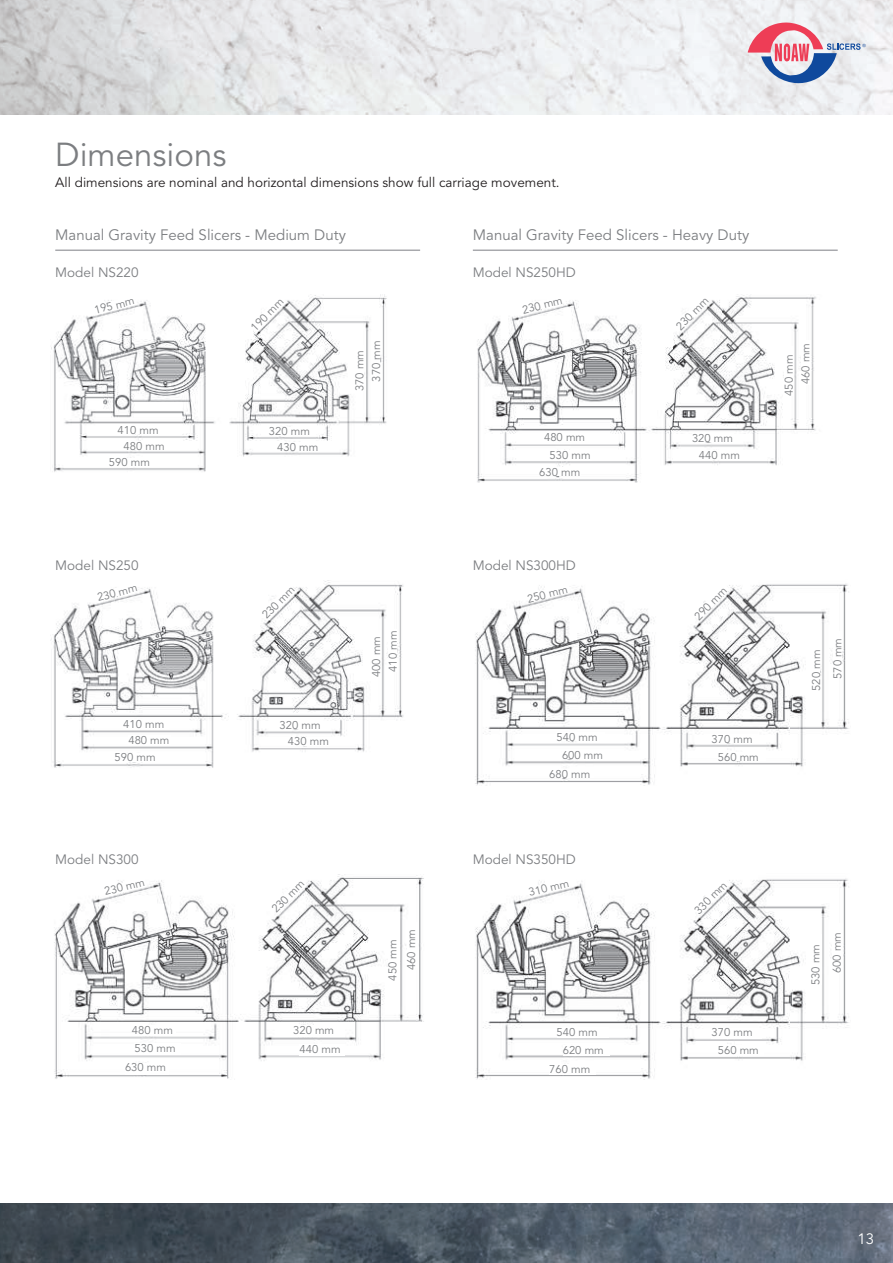
<style>
.page{position:relative;width:893px;height:1263px;background:#fff}
.page>*{position:absolute;margin:0;border:0;box-sizing:border-box;transform-origin:0 0}
.t1{font:33px "Avenir";color:#7c7e81}
.t2{font:15px "Avenir";color:#7c7e81}
.t3{font:15px "Avenir";color:#fff}
.t4{font:13.5px "Avenir";color:#231f20}
.t5{font:13.5px "Avenir";color:#7c7e81}
.t6{font:11.25px/21.3px "Avenir";color:#7c7e81}
</style>
<div class="page">
<img style="left:0;top:1203px;width:893px;height:60px">
<img style="left:0;top:0;width:893px;height:115px">
<svg style="left:748px;top:23px;width:118px;height:60px"></svg>
<img style="left:477px;top:295px;width:339px;height:188px">
<svg style="left:521px;top:295px;width:45px;height:19px"></svg>
<div style="left:801px;top:340px;width:10px;height:44px;background:#fff"></div>
<div style="left:784px;top:347px;width:10px;height:49px;background:#fff"></div>
<svg style="left:675px;top:295px;width:35px;height:36px"></svg>
<div style="left:699px;top:450px;width:44px;height:10px;background:#fff"></div>
<div style="left:692px;top:434px;width:42px;height:8px;background:#fff"></div>
<div style="left:544px;top:433px;width:44px;height:8px;background:#fff"></div>
<div style="left:550px;top:450px;width:42px;height:10px;background:#fff"></div>
<div style="left:539px;top:468px;width:42px;height:8px;background:#fff"></div>
<img style="left:54px;top:874px;width:370px;height:205px">
<svg style="left:104px;top:877px;width:43px;height:20px"></svg>
<div style="left:406px;top:922px;width:11px;height:48px;background:#fff"></div>
<div style="left:388px;top:932px;width:11px;height:49px;background:#fff"></div>
<svg style="left:270px;top:877px;width:37px;height:37px"></svg>
<div style="left:300px;top:1044px;width:45px;height:11px;background:#fff"></div>
<div style="left:293px;top:1026px;width:44px;height:11px;background:#fff"></div>
<div style="left:132px;top:1025px;width:43px;height:11px;background:#fff"></div>
<div style="left:135px;top:1043px;width:46px;height:12px;background:#fff"></div>
<div style="left:125px;top:1063px;width:44px;height:11px;background:#fff"></div>
<img style="left:51px;top:581px;width:353px;height:187px">
<svg style="left:96px;top:582px;width:42px;height:19px"></svg>
<svg style="left:261px;top:584px;width:36px;height:36px"></svg>
<div style="left:115px;top:753px;width:45px;height:8px;background:#fff"></div>
<div style="left:128px;top:735px;width:43px;height:10px;background:#fff"></div>
<div style="left:123px;top:719px;width:46px;height:10px;background:#fff"></div>
<div style="left:280px;top:720px;width:42px;height:9px;background:#fff"></div>
<div style="left:288px;top:737px;width:41px;height:8px;background:#fff"></div>
<div style="left:371px;top:634px;width:9px;height:43px;background:#fff"></div>
<div style="left:388px;top:630px;width:9px;height:42px;background:#fff"></div>
<img style="left:51px;top:294px;width:336px;height:178px">
<svg style="left:93px;top:295px;width:44px;height:20px"></svg>
<svg style="left:250px;top:295px;width:37px;height:38px"></svg>
<div style="left:109px;top:458px;width:45px;height:8px;background:#fff"></div>
<div style="left:124px;top:441px;width:41px;height:9px;background:#fff"></div>
<div style="left:118px;top:426px;width:42px;height:8px;background:#fff"></div>
<div style="left:269px;top:427px;width:43px;height:8px;background:#fff"></div>
<div style="left:277px;top:442px;width:42px;height:9px;background:#fff"></div>
<div style="left:355px;top:345px;width:9px;height:46px;background:#fff"></div>
<div style="left:372px;top:338px;width:8px;height:43px;background:#fff"></div>
<img style="left:475px;top:583px;width:374px;height:202px">
<div style="left:549px;top:769px;width:45px;height:9px;background:#fff"></div>
<div style="left:562px;top:750px;width:49px;height:9px;background:#fff"></div>
<div style="left:556px;top:733px;width:49px;height:8px;background:#fff"></div>
<div style="left:718px;top:752px;width:47px;height:9px;background:#fff"></div>
<div style="left:712px;top:734px;width:47px;height:9px;background:#fff"></div>
<div style="left:811px;top:644px;width:9px;height:47px;background:#fff"></div>
<div style="left:833px;top:631px;width:8px;height:48px;background:#fff"></div>
<svg style="left:693px;top:583px;width:37px;height:38px"></svg>
<svg style="left:526px;top:584px;width:44px;height:19px"></svg>
<img style="left:475px;top:878px;width:374px;height:201px">
<div style="left:549px;top:1064px;width:47px;height:10px;background:#fff"></div>
<div style="left:563px;top:1045px;width:47px;height:10px;background:#fff"></div>
<div style="left:556px;top:1027px;width:52px;height:10px;background:#fff"></div>
<div style="left:718px;top:1046px;width:46px;height:10px;background:#fff"></div>
<div style="left:712px;top:1028px;width:50px;height:10px;background:#fff"></div>
<div style="left:811px;top:934px;width:10px;height:51px;background:#fff"></div>
<div style="left:832px;top:923px;width:11px;height:50px;background:#fff"></div>
<svg style="left:693px;top:878px;width:37px;height:38px"></svg>
<svg style="left:528px;top:878px;width:49px;height:19px"></svg>
<hr style="left:473px;top:249px;width:365px;height:2px;background:#a8a9ad">
<hr style="left:55px;top:249px;width:365px;height:2px;background:#a8a9ad">
<h1 class="t1" style="left:55px;top:140px;width:173px">Dimensions</h1>
<p class="t4" style="left:55px;top:176px;width:506px">All dimensions are nominal and horizontal dimensions show full carriage movement.</p>
<h2 class="t2" style="left:55px;top:228px;width:292px">Manual Gravity Feed Slicers - Medium Duty</h2>
<p class="t5" style="left:55px;top:266px;width:85px">Model NS220</p>
<p class="t6" style="left:92px;top:301px;width:43px;rotate:-14deg">195 mm</p>
<p class="t6" style="left:246px;top:323px;width:43px;rotate:-46deg">190 mm</p>
<p class="t6" style="left:353px;top:381px;width:43px;line-height:16.5px;text-indent:-10px;rotate:-90deg">370 mm<br>370 mm</p>
<p class="t6" style="left:118px;top:421px;width:43px">410 mm</p>
<p class="t6" style="left:277px;top:425px;width:43px;line-height:15.6px;text-indent:-8px">320 mm<br>430 mm</p>
<p class="t6" style="left:124px;top:436px;width:43px">480 mm</p>
<p class="t6" style="left:109px;top:453px;width:43px">590 mm</p>
<h2 class="t2" style="left:473px;top:228px;width:278px">Manual Gravity Feed Slicers - Heavy Duty</h2>
<p class="t5" style="left:473px;top:266px;width:105px">Model NS250HD</p>
<p class="t6" style="left:520px;top:301px;width:43px;rotate:-14deg">230 mm</p>
<p class="t6" style="left:671px;top:321px;width:43px;rotate:-46deg">230 mm</p>
<p class="t6" style="left:544px;top:428px;width:43px">480 mm</p>
<p class="t6" style="left:692px;top:429px;width:43px">320 mm</p>
<p class="t6" style="left:539px;top:447px;width:53px;line-height:17.7px;text-indent:10px">530 mm<br>630 mm</p>
<p class="t6" style="left:699px;top:445px;width:43px">440 mm</p>
<p class="t6" style="left:779px;top:396px;width:43px;rotate:-90deg">450 mm</p>
<p class="t6" style="left:796px;top:384px;width:43px;rotate:-90deg">460 mm</p>
<p class="t5" style="left:55px;top:560px;width:85px">Model NS250</p>
<p class="t6" style="left:95px;top:588px;width:43px;rotate:-14deg">230 mm</p>
<p class="t6" style="left:257px;top:610px;width:43px;rotate:-46deg">230 mm</p>
<p class="t5" style="left:473px;top:560px;width:105px">Model NS300HD</p>
<p class="t6" style="left:525px;top:590px;width:43px;rotate:-14deg">250 mm</p>
<p class="t6" style="left:690px;top:611px;width:43px;rotate:-45deg">290 mm</p>
<p class="t6" style="left:369px;top:677px;width:48px;line-height:16.8px;text-align:center;rotate:-90deg">400 mm<br>410 mm</p>
<p class="t6" style="left:807px;top:679px;width:43px;text-indent:-12px;rotate:-90deg">520 mm<br>570 mm</p>
<p class="t6" style="left:123px;top:714px;width:43px">410 mm</p>
<p class="t6" style="left:288px;top:718px;width:43px;line-height:16.4px;text-indent:-8px">320 mm<br>430 mm</p>
<p class="t6" style="left:128px;top:730px;width:43px">480 mm</p>
<p class="t6" style="left:556px;top:728px;width:43px">540 mm</p>
<p class="t6" style="left:712px;top:729px;width:43px">370 mm</p>
<p class="t6" style="left:115px;top:748px;width:43px">590 mm</p>
<p class="t6" style="left:562px;top:746px;width:43px">600 mm</p>
<p class="t6" style="left:718px;top:747px;width:43px">560 mm</p>
<p class="t6" style="left:549px;top:764px;width:43px">680 mm</p>
<p class="t5" style="left:55px;top:853px;width:85px">Model NS300</p>
<p class="t6" style="left:102px;top:882px;width:43px;rotate:-14deg">230 mm</p>
<p class="t6" style="left:267px;top:904px;width:43px;rotate:-46deg">230 mm</p>
<p class="t5" style="left:473px;top:853px;width:105px">Model NS350HD</p>
<p class="t6" style="left:527px;top:883px;width:43px;rotate:-14deg">310 mm</p>
<p class="t6" style="left:690px;top:905px;width:43px;rotate:-45deg">330 mm</p>
<p class="t6" style="left:383px;top:981px;width:43px;rotate:-90deg">450 mm</p>
<p class="t6" style="left:402px;top:970px;width:43px;rotate:-90deg">460 mm</p>
<p class="t6" style="left:806px;top:973px;width:43px;text-indent:-12px;rotate:-90deg">530 mm<br>600 mm</p>
<p class="t6" style="left:132px;top:1020px;width:43px">480 mm</p>
<p class="t6" style="left:293px;top:1021px;width:43px">320 mm</p>
<p class="t6" style="left:125px;top:1040px;width:52px;line-height:19.2px;text-indent:10px">530 mm<br>630 mm</p>
<p class="t6" style="left:300px;top:1039px;width:43px">440 mm</p>
<p class="t6" style="left:556px;top:1022px;width:43px">540 mm</p>
<p class="t6" style="left:563px;top:1040px;width:43px">620 mm</p>
<p class="t6" style="left:549px;top:1059px;width:43px">760 mm</p>
<p class="t6" style="left:712px;top:1023px;width:43px">370 mm</p>
<p class="t6" style="left:718px;top:1041px;width:43px">560 mm</p>
<h2 class="t3" style="left:857px;top:1232px;width:18px">13</h2>
</div>
